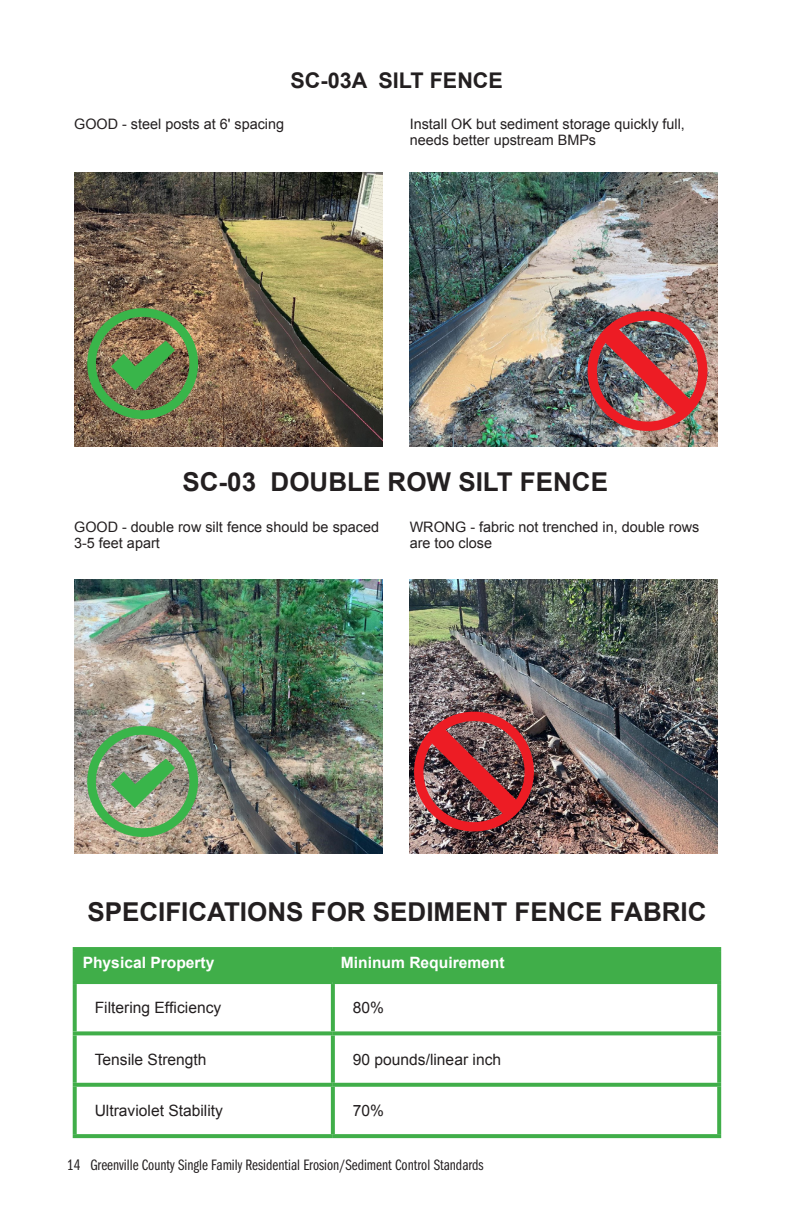
<style>
.page{position:relative;width:792px;height:1224px;background:#fff}
.page>*{position:absolute;margin:0;border:0;box-sizing:border-box;transform-origin:0 0}
.Section_Title_NTOC{font:700 26px "Arial";color:#231f20}
.Section_Title{font:700 21.6px "Arial";color:#231f20}
.t1{font:15.6px "Arial";color:#231f20}
.t2{font:15.6px "Franklin Gothic LT Pro Bk Cm";color:#231f20}
.t3{font:700 15.6px "Arial";color:#fff}
.Smaller_text_paragra{font:14.4px/15.6px "Arial";color:#231f20}
</style>
<div class="page">
<img style="left:74px;top:173px;width:308px;height:273px">
<img style="left:410px;top:173px;width:308px;height:273px">
<img style="left:74px;top:580px;width:308px;height:273px">
<img style="left:410px;top:580px;width:308px;height:273px">
<img style="left:414px;top:706px;width:120px;height:130px">
<svg style="left:84px;top:726px;width:120px;height:111px;background:#87a37c"></svg>
<svg style="left:84px;top:308px;width:120px;height:111px;background:#728050"></svg>
<img style="left:588px;top:305px;width:120px;height:130px">
<div style="left:77px;top:951px;width:640px;height:29px;background:#40ae49"></div>
<svg style="left:73px;top:984px;width:4px;height:47px"></svg>
<svg style="left:331px;top:984px;width:4px;height:47px"></svg>
<svg style="left:717px;top:984px;width:4px;height:47px"></svg>
<svg style="left:73px;top:1031px;width:260px;height:4px"></svg>
<svg style="left:73px;top:1035px;width:4px;height:48px"></svg>
<svg style="left:333px;top:1031px;width:388px;height:4px;background:#53b65b"></svg>
<svg style="left:331px;top:1035px;width:4px;height:48px"></svg>
<svg style="left:717px;top:1035px;width:4px;height:48px"></svg>
<svg style="left:73px;top:1083px;width:260px;height:4px"></svg>
<svg style="left:73px;top:1087px;width:4px;height:47px"></svg>
<svg style="left:333px;top:1083px;width:388px;height:4px;background:#4ab253"></svg>
<svg style="left:331px;top:1087px;width:4px;height:47px"></svg>
<svg style="left:717px;top:1087px;width:4px;height:47px"></svg>
<svg style="left:73px;top:1134px;width:260px;height:4px"></svg>
<svg style="left:333px;top:1134px;width:388px;height:4px;background:#45b04e"></svg>
<hr style="left:73px;top:947px;width:260px;height:4px;background:#40ae49">
<hr style="left:73px;top:951px;width:4px;height:29px;background:#40ae49">
<hr style="left:333px;top:947px;width:388px;height:4px;background:#40ae49">
<hr style="left:331px;top:951px;width:4px;height:29px;background:#40ae49">
<hr style="left:717px;top:951px;width:4px;height:29px;background:#40ae49">
<hr style="left:73px;top:980px;width:260px;height:4px;background:#40ae49">
<hr style="left:333px;top:980px;width:388px;height:4px;background:#40ae49">
<p class="Section_Title" style="left:291px;top:66px;width:214px">SC-03A SILT FENCE</p>
<p class="Smaller_text_paragra" style="left:74px;top:117px;width:212px">GOOD - steel posts at 6' spacing</p>
<p class="Smaller_text_paragra" style="left:410px;top:117px;width:277px">Install OK but sediment storage quickly full, needs better upstream BMPs</p>
<p class="Section_Title_NTOC" style="left:182px;top:465px;width:427px">SC-03 DOUBLE ROW SILT FENCE</p>
<p class="Smaller_text_paragra" style="left:74px;top:520px;width:306px">GOOD - double row silt fence should be spaced<br>3-5 feet apart</p>
<p class="Smaller_text_paragra" style="left:410px;top:520px;width:291px">WRONG - fabric not trenched in, double rows are too close</p>
<p class="Section_Title_NTOC" style="left:87px;top:895px;width:621px">SPECIFICATIONS FOR SEDIMENT FENCE FABRIC</p>
<p class="t3" style="left:83px;top:953px;width:133px">Physical Property</p>
<p class="t3" style="left:341px;top:953px;width:165px">Mininum Requirement</p>
<p class="t1" style="left:95px;top:998px;width:128px">Filtering Efficiency</p>
<p class="t1" style="left:353px;top:998px;width:33px">80%</p>
<p class="t1" style="left:95px;top:1049px;width:113px">Tensile Strength</p>
<p class="t1" style="left:353px;top:1049px;width:150px">90 pounds/linear inch</p>
<p class="t1" style="left:95px;top:1100px;width:130px">Ultraviolet Stability</p>
<p class="t1" style="left:353px;top:1100px;width:33px">70%</p>
<p class="t2" style="left:67px;top:1156px;width:418px">14 Greenville County Single Family Residential Erosion/Sediment Control Standards</p>
</div>
